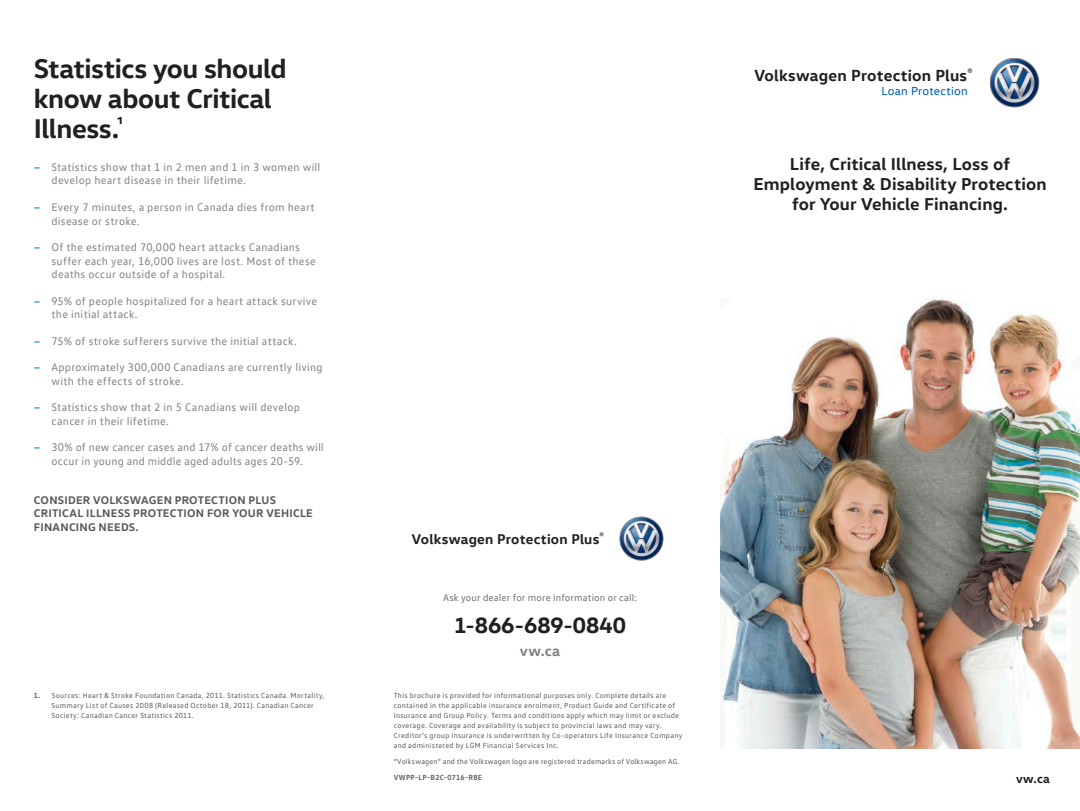
<style>
.page{position:relative;width:1080px;height:811px;background:#fff}
.page>*{position:absolute;margin:0;border:0;box-sizing:border-box;transform-origin:0 0}
.t1{font:700 27.5px/30px "VW Head";letter-spacing:-.015em;color:#231f20}
.t2{font:700 22.5px "VW Head";color:#231f20}
.t3{font:700 17.5px/20px "VW Head";letter-spacing:.005em;color:#231f20;text-align:center}
.t4{font:700 16.12px "VW Head Office";letter-spacing:.01em;color:#231f20}
.t5{font:700 15px "VW Head";color:#808285}
.t6{font:700 14.12px "VW Head Office";letter-spacing:.015em;color:#231f20}
.t7{font:700 12.5px "VW Head";color:#231f20}
.t8{font:11.75px "VW Head Office";letter-spacing:.02em;color:#0061af}
.t9{font:11.25px/13.8px "VW Text";letter-spacing:.025em;color:#808285}
.t10{font:700 11.25px/13.8px "VW Head";letter-spacing:.02em;color:#58595b}
.t11{font:10px "VW Text";letter-spacing:.015em;color:#6d6f71}
.t12{font:7.5px/10px "VW Text";letter-spacing:.04em;color:#58595b}
.t13{font:700 7.5px "VW Text";letter-spacing:.035em;color:#58595b}
.s1{font-family:"VW Head";font-weight:700;color:#1492d1}
.s2{font-weight:700}
</style>
<div class="page">
<img style="left:720px;top:299px;width:360px;height:448px">
<img style="left:989px;top:58px;width:51px;height:50px">
<img style="left:619px;top:516px;width:45px;height:45px">
<h1 class="t1" style="left:34px;top:52px;width:255px">Statistics you should know about Critical<br>Illness.<sup>¹</sup></h1>
<h3 class="t9" style="left:52px;top:159px;width:270px;text-indent:-18px"><span class="s1">–</span> Statistics show that 1 in 2 men and 1 in 3 women will develop heart disease in their lifetime.</h3>
<h3 class="t9" style="left:52px;top:199px;width:265px;text-indent:-18px"><span class="s1">–</span> Every 7 minutes, a person in Canada dies from heart disease or stroke.</h3>
<h3 class="t9" style="left:52px;top:239px;width:266px;text-indent:-18px"><span class="s1">–</span> Of the estimated 70,000 heart attacks Canadians suffer each year, 16,000 lives are lost. Most of these deaths occur outside of a hospital.</h3>
<h3 class="t9" style="left:52px;top:293px;width:267px;text-indent:-18px"><span class="s1">–</span> 95% of people hospitalized for a heart attack survive the initial attack.</h3>
<h3 class="t9" style="left:34px;top:333px;width:264px"><span class="s1">–</span> 75% of stroke sufferers survive the initial attack.</h3>
<h3 class="t9" style="left:52px;top:359px;width:273px;text-indent:-18px"><span class="s1">–</span> Approximately 300,000 Canadians are currently living with the effects of stroke.</h3>
<h3 class="t9" style="left:52px;top:399px;width:250px;text-indent:-18px"><span class="s1">–</span> Statistics show that 2 in 5 Canadians will develop cancer in their lifetime.</h3>
<h3 class="t9" style="left:34px;top:439px;width:291px;text-align:center"><span class="s1">–</span> 30% of new cancer cases and 17% of cancer deaths will occur in young and middle aged adults ages 20-59.</h3>
<h3 class="t10" style="left:34px;top:492px;width:281px">CONSIDER VOLKSWAGEN PROTECTION PLUS<br>CRITICAL ILLNESS PROTECTION FOR YOUR VEHICLE<br>FINANCING NEEDS.</h3>
<h3 class="t6" style="left:412px;top:529px;width:194px">Volkswagen Protection Plus<sup>®</sup></h3>
<h3 class="t11" style="left:443px;top:591px;width:195px">Ask your dealer for more information or call:</h3>
<h2 class="t2" style="left:454px;top:609px;width:174px">1-866-689-0840</h2>
<h3 class="t5" style="left:520px;top:641px;width:42px">vw.ca</h3>
<p class="t12" style="left:51px;top:689px;width:275px;text-indent:-18px"><span class="s2">1.</span> Sources: Heart &amp; Stroke Foundation Canada, 2011. Statistics Canada. Mortality,<br>Summary List of Causes 2008 (Released October 18, 2011). Canadian Cancer<br>Society: Canadian Cancer Statistics 2011.</p>
<p class="t12" style="left:394px;top:689px;width:290px">This brochure is provided for informational purposes only. Complete details are contained in the applicable insurance enrolment, Product Guide and Certificate of Insurance and Group Policy. Terms and conditions apply which may limit or exclude coverage. Coverage and availability is subject to provincial laws and may vary.<br>Creditor’s group insurance is underwritten by Co-operators Life Insurance Company and administered by LGM Financial Services Inc.</p>
<p class="t12" style="left:394px;top:755px;width:287px">“Volkswagen” and the Volkswagen logo are registered trademarks of Volkswagen AG.</p>
<p class="t13" style="left:394px;top:772px;width:90px">VWPP-LP-B2C-0716-R8E</p>
<h3 class="t4" style="left:754px;top:65px;width:220px">Volkswagen Protection Plus<sup>®</sup></h3>
<h3 class="t8" style="left:881px;top:83px;width:88px">Loan Protection</h3>
<h3 class="t3" style="left:753px;top:153px;width:295px">Life, Critical Illness, Loss of<br>Employment &amp; Disability Protection for Your Vehicle Financing.</h3>
<h3 class="t7" style="left:1016px;top:769px;width:35px">vw.ca</h3>
</div>
